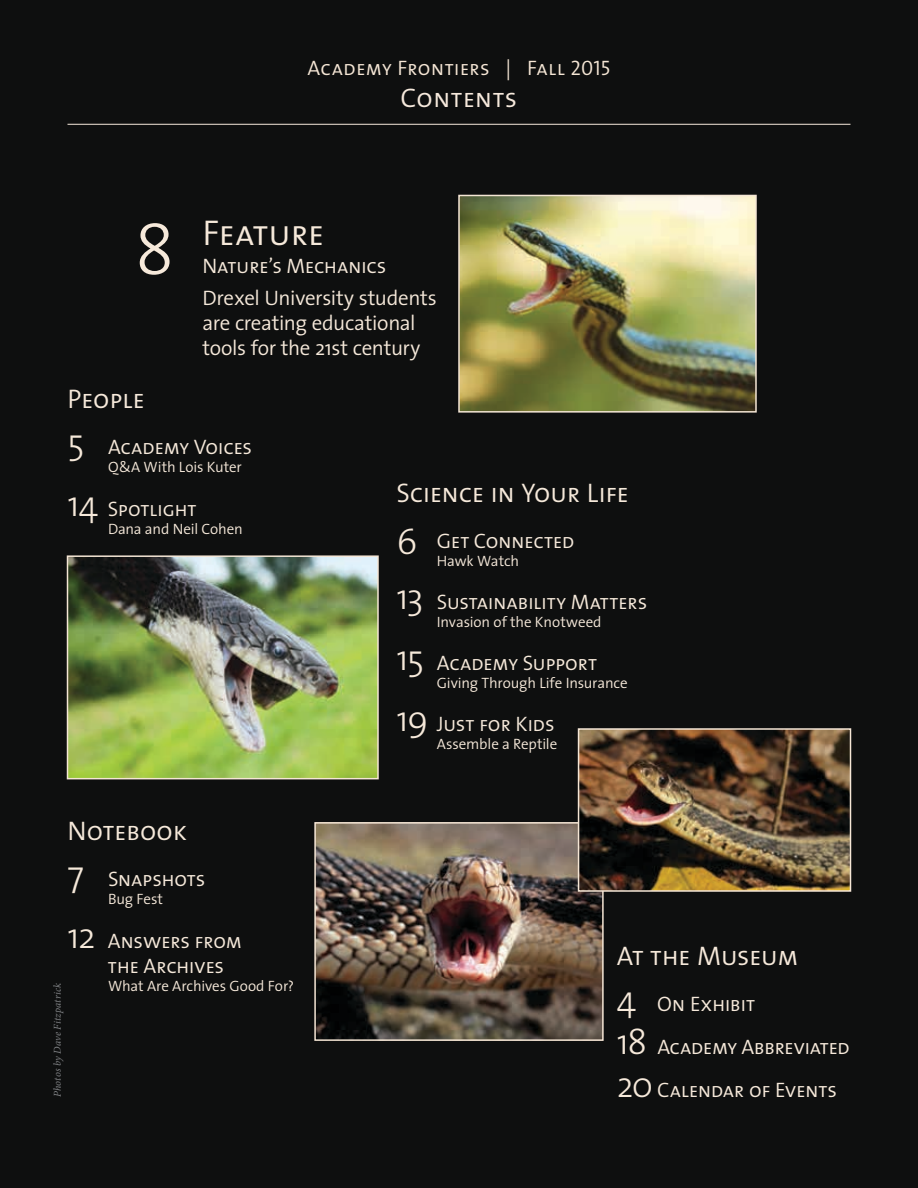
<style>
.page{position:relative;width:918px;height:1188px;background:#0e0f0f}
.page>*{position:absolute;margin:0;border:0;box-sizing:border-box;transform-origin:0 0}
.t1{font:300 72px "The Sans";color:#f6e9da}
.t2{font:36px "The Sans Semi Light Caps";letter-spacing:-.02em;color:#f6e9da}
.t3{font:27px "The Sans Semi Light Caps";letter-spacing:-.015em;color:#f6e9da}
.t4{font:27px "The Sans Semi Light Caps";letter-spacing:.01em;color:#f6e9dc}
.t5{font:21px/43.2px "The Sans Semi Light Caps";letter-spacing:-.015em;color:#f6e9da}
.t6{font:300 21px/25.2px "The Sans";letter-spacing:-.015em;color:#f6e9da}
.t7{font:21px "The Sans Semi Light Caps";letter-spacing:.01em;color:#f5e6d5}
.t8{font:300 15px "The Sans";letter-spacing:-.005em;color:#f6e9da}
.t9{font:italic 10.5px "Minion Pro";letter-spacing:.02em;color:#808285}
.s1{font-family:"The Sans";font-weight:300;font-size:36px}
</style>
<div class="page">
<hr style="left:68px;top:124px;width:782px;height:1px;background:#f6e9dc">
<img style="left:70px;top:558px;width:306px;height:218px">
<div style="left:67px;top:555px;width:312px;height:224px;border:2px solid #f5e6d5"></div>
<img style="left:317px;top:825px;width:284px;height:213px">
<div style="left:314px;top:822px;width:290px;height:219px;border:2px solid #f5e6d5"></div>
<img style="left:581px;top:731px;width:267px;height:158px">
<div style="left:578px;top:728px;width:273px;height:164px;border:2px solid #f5e6d5"></div>
<img style="left:461px;top:198px;width:293px;height:212px">
<div style="left:458px;top:195px;width:299px;height:218px;border:2px solid #f5e6d5"></div>
<p class="t7" style="left:308px;top:51px;width:304px">Academy Frontiers | Fall 2015</p>
<p class="t4" style="left:401px;top:76px;width:118px">Contents</p>
<h1 class="t1" style="left:135px;top:190px;width:41px">8</h1>
<h2 class="t2" style="left:202px;top:203px;width:123px">Feature</h2>
<p class="t5" style="left:202px;top:244px;width:185px">Nature’s Mechanics</p>
<p class="t6" style="left:202px;top:285px;width:236px">Drexel University students are creating educational tools for the 21st century</p>
<p class="t3" style="left:68px;top:377px;width:79px">People</p>
<p class="t5" style="left:68px;top:425px;width:186px"><span class="s1">5</span> Academy Voices</p>
<p class="t8" style="left:108px;top:455px;width:135px">Q&amp;A With Lois Kuter</p>
<p class="t5" style="left:68px;top:486px;width:131px"><span class="s1">14</span> Spotlight</p>
<p class="t8" style="left:108px;top:516px;width:136px">Dana and Neil Cohen</p>
<p class="t3" style="left:68px;top:809px;width:121px">Notebook</p>
<p class="t5" style="left:68px;top:857px;width:139px"><span class="s1">7</span> Snapshots</p>
<p class="t8" style="left:108px;top:887px;width:57px">Bug Fest</p>
<p class="t5" style="left:108px;top:927px;width:136px;line-height:25.2px;text-indent:-40px"><span class="s1">12</span> Answers from the Archives</p>
<p class="t8" style="left:108px;top:973px;width:188px">What Are Archives Good For?</p>
<p class="t9" style="left:50px;top:1097px;width:116px;rotate:-90deg">Photos by Dave Fitzpatrick</p>
<p class="t3" style="left:396px;top:470px;width:234px">Science in Your Life</p>
<p class="t5" style="left:396px;top:519px;width:179px"><span class="s1">6</span> Get Connected</p>
<p class="t8" style="left:437px;top:548px;width:84px">Hawk Watch</p>
<p class="t5" style="left:396px;top:580px;width:252px"><span class="s1">13</span> Sustainability Matters</p>
<p class="t8" style="left:437px;top:610px;width:166px">Invasion of the Knotweed</p>
<p class="t5" style="left:396px;top:641px;width:202px"><span class="s1">15</span> Academy Support</p>
<p class="t8" style="left:437px;top:671px;width:192px">Giving Through Life Insurance</p>
<p class="t5" style="left:396px;top:702px;width:160px"><span class="s1">19</span> Just for Kids</p>
<p class="t8" style="left:437px;top:732px;width:122px">Assemble a Reptile</p>
<p class="t3" style="left:617px;top:933px;width:183px">At the Museum</p>
<p class="t5" style="left:617px;top:982px;width:234px"><span class="s1">4</span> On Exhibit<br><span class="s1">18</span> Academy Abbreviated<br><span class="s1">20</span> Calendar of Events</p>
</div>
